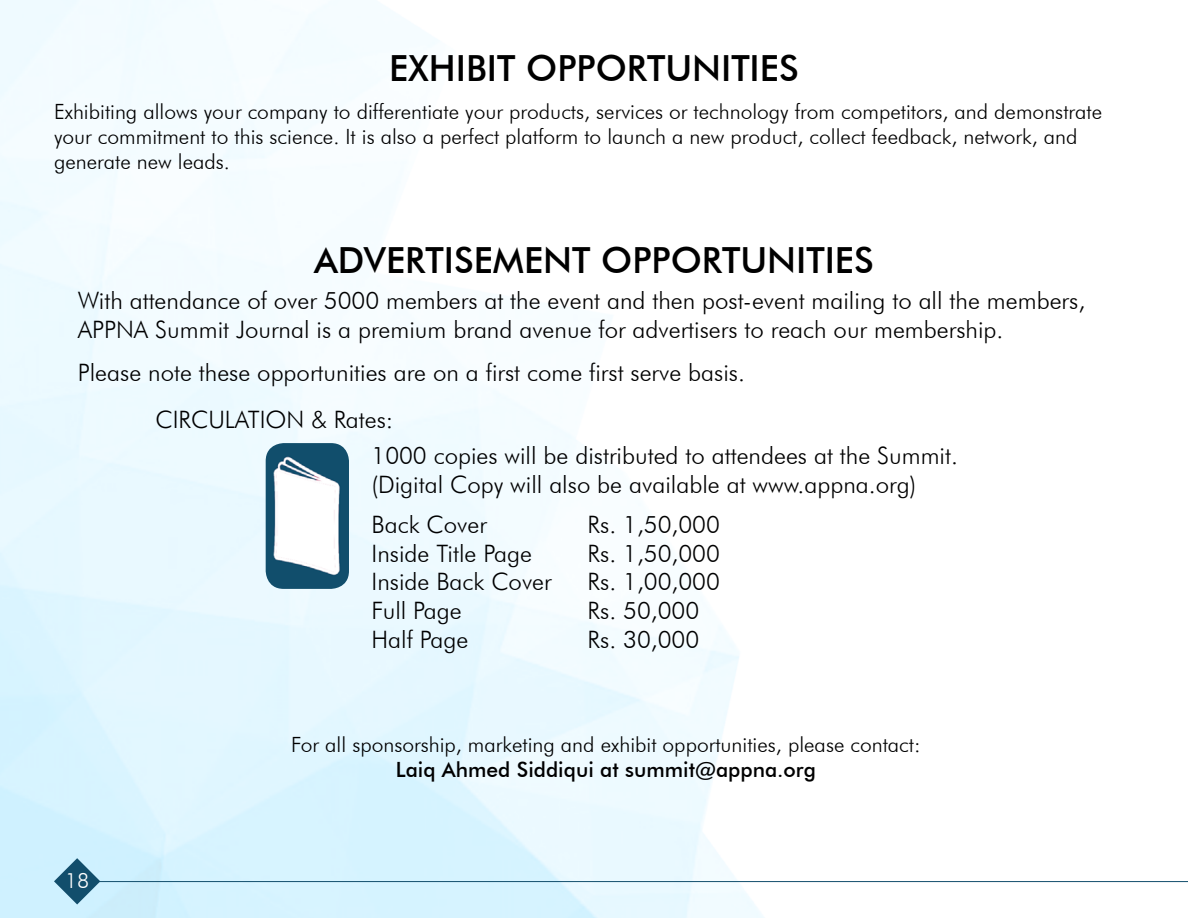
<style>
.page{position:relative;width:1188px;height:918px;background:#fff}
.page>*{position:absolute;margin:0;border:0;box-sizing:border-box;transform-origin:0 0}
.t1{font:500 36px "Futura BT";color:#000}
.t2{font:300 24px/28.8px "Futura BT";color:#000}
.t3{font:300 21px/25.2px "Futura BT";color:#000}
.t4{font:500 21px "Futura BT";color:#000}
.t5{font:300 21px "Futura BT";color:#fff}
</style>
<div class="page">
<hr style="left:81px;top:881px;width:1107px;height:1px;background:#124e6c">
<svg style="left:54px;top:858px;width:46px;height:47px;background:#71a0b6"></svg>
<img style="left:266px;top:443px;width:83px;height:146px">
<h1 class="t1" style="left:389px;top:47px;width:411px">EXHIBIT OPPORTUNITIES</h1>
<p class="t3" style="left:54px;top:98px;width:1050px">Exhibiting allows your company to differentiate your products, services or technology from competitors, and demonstrate your commitment to this science. It is also a perfect platform to launch a new product, collect feedback, network, and generate new leads.</p>
<h1 class="t1" style="left:314px;top:238px;width:561px">ADVERTISEMENT OPPORTUNITIES</h1>
<p class="t2" style="left:78px;top:286px;width:1009px">With attendance of over 5000 members at the event and then post-event mailing to all the members,<br>APPNA Summit Journal is a premium brand avenue for advertisers to reach our membership.</p>
<p class="t2" style="left:78px;top:358px;width:669px">Please note these opportunities are on a first come first serve basis.</p>
<p class="t2" style="left:372px;top:402px;width:588px;line-height:36px;text-indent:-216px">CIRCULATION &amp; Rates:<br>1000 copies will be distributed to attendees at the Summit.</p>
<p class="t2" style="left:372px;top:465px;width:546px;line-height:39.6px">(Digital Copy will also be available at www.appna.org)<br>Back Cover</p>
<p class="t2" style="left:588px;top:510px;width:134px">Rs. 1,50,000</p>
<p class="t2" style="left:372px;top:539px;width:162px">Inside Title Page</p>
<p class="t2" style="left:588px;top:539px;width:134px">Rs. 1,50,000</p>
<p class="t2" style="left:372px;top:567px;width:182px">Inside Back Cover</p>
<p class="t2" style="left:588px;top:567px;width:134px">Rs. 1,00,000</p>
<p class="t2" style="left:372px;top:596px;width:92px">Full Page</p>
<p class="t2" style="left:588px;top:596px;width:113px">Rs. 50,000</p>
<p class="t2" style="left:372px;top:625px;width:98px">Half Page</p>
<p class="t2" style="left:588px;top:625px;width:113px">Rs. 30,000</p>
<p class="t5" style="left:65px;top:867px;width:26px">18</p>
<p class="t3" style="left:291px;top:732px;width:631px">For all sponsorship, marketing and exhibit opportunities, please contact:</p>
<p class="t4" style="left:396px;top:757px;width:422px">Laiq Ahmed Siddiqui at summit@appna.org</p>
</div>
